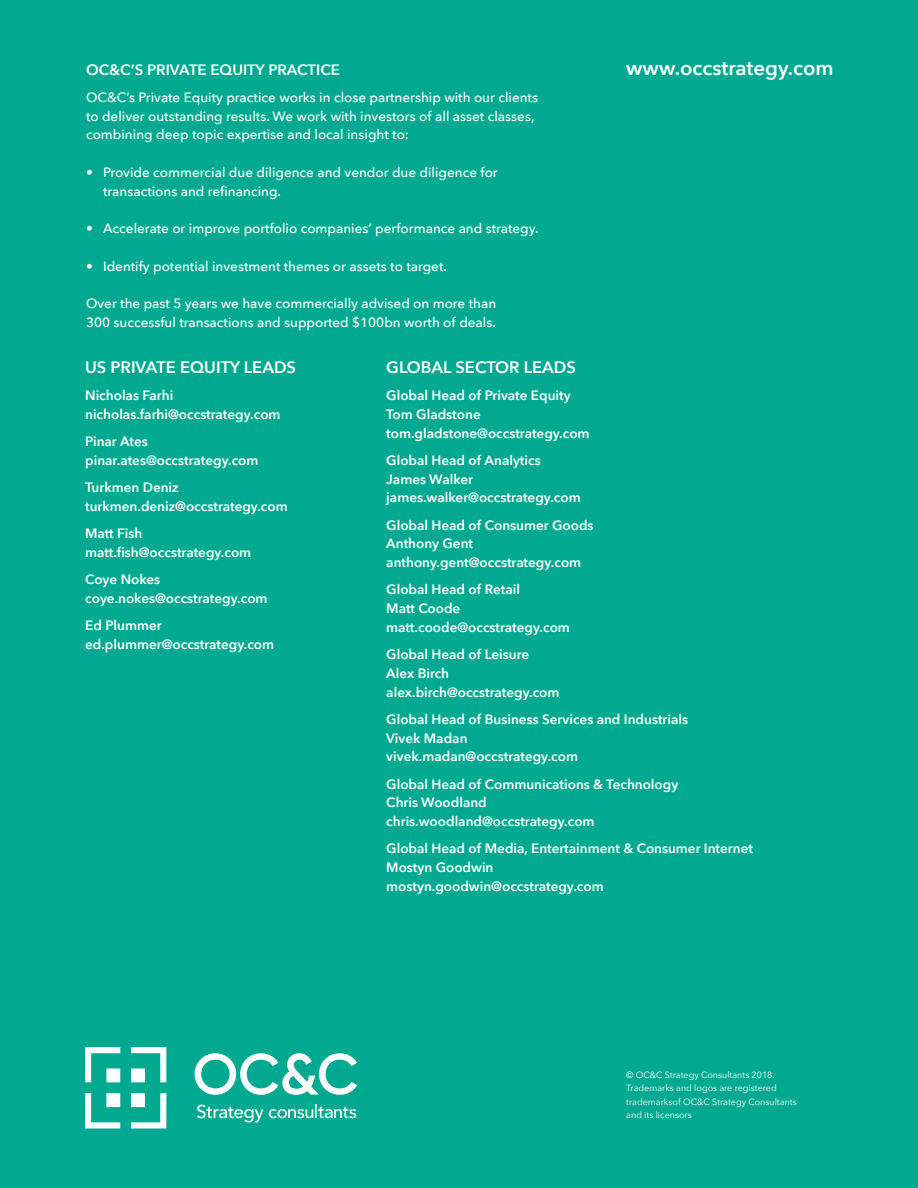
<style>
.page{position:relative;width:918px;height:1188px;background:#00a990}
.page>*{position:absolute;margin:0;border:0;box-sizing:border-box;transform-origin:0 0}
.Body_copy{font:600 20.4px "Avenir Next";color:#fff}
.Body_copy-2{font:600 16.5px "Avenir Next";color:#fff}
.B_Head{font:600 15px "Avenir Next";color:#fff}
.Body_copy-3{font:600 13.5px/18.8px "Avenir Next";color:#fff}
.Body_copy-4{font:500 13.5px/18.8px "Avenir Next";color:#fff}
.Body_copy-5{font:9px/13.5px "Avenir Next";color:#fff}
</style>
<div class="page">
<svg style="left:85px;top:1047px;width:272px;height:81px"></svg>
<p class="B_Head" style="left:86px;top:56px;width:255px">OC&amp;C’S PRIVATE EQUITY PRACTICE</p>
<p class="Body_copy-4" style="left:86px;top:87px;width:454px">OC&amp;C’s Private Equity practice works in close partnership with our clients to deliver outstanding results. We work with investors of all asset classes, combining deep topic expertise and local insight to:</p>
<p class="Body_copy-4" style="left:103px;top:162px;width:396px;text-indent:-17px">• Provide commercial due diligence and vendor due diligence for transactions and refinancing.</p>
<p class="Body_copy-4" style="left:86px;top:218px;width:454px">• Accelerate or improve portfolio companies’ performance and strategy.</p>
<p class="Body_copy-4" style="left:86px;top:256px;width:362px">• Identify potential investment themes or assets to target.</p>
<p class="Body_copy-4" style="left:86px;top:293px;width:412px">Over the past 5 years we have commercially advised on more than<br>300 successful transactions and supported $100bn worth of deals.</p>
<p class="Body_copy" style="left:626px;top:50px;width:209px">www.occstrategy.com</p>
<p class="Body_copy-2" style="left:85px;top:353px;width:212px">US PRIVATE EQUITY LEADS</p>
<p class="Body_copy-3" style="left:85px;top:386px;width:197px">Nicholas Farhi nicholas.farhi@occstrategy.com</p>
<p class="Body_copy-3" style="left:85px;top:432px;width:175px">Pinar Ates pinar.ates@occstrategy.com</p>
<p class="Body_copy-3" style="left:85px;top:478px;width:204px">Turkmen Deniz turkmen.deniz@occstrategy.com</p>
<p class="Body_copy-3" style="left:85px;top:524px;width:168px">Matt Fish matt.fish@occstrategy.com</p>
<p class="Body_copy-3" style="left:85px;top:570px;width:184px">Coye Nokes coye.nokes@occstrategy.com</p>
<p class="Body_copy-3" style="left:85px;top:616px;width:191px">Ed Plummer ed.plummer@occstrategy.com</p>
<p class="Body_copy-2" style="left:386px;top:353px;width:191px">GLOBAL SECTOR LEADS</p>
<p class="Body_copy-3" style="left:386px;top:386px;width:205px">Global Head of Private Equity<br>Tom Gladstone tom.gladstone@occstrategy.com</p>
<p class="Body_copy-3" style="left:386px;top:450px;width:196px">Global Head of Analytics<br>James Walker james.walker@occstrategy.com</p>
<p class="Body_copy-3" style="left:386px;top:515px;width:209px">Global Head of Consumer Goods<br>Anthony Gent anthony.gent@occstrategy.com</p>
<p class="Body_copy-3" style="left:386px;top:580px;width:185px">Global Head of Retail<br>Matt Coode matt.coode@occstrategy.com</p>
<p class="Body_copy-3" style="left:386px;top:645px;width:175px">Global Head of Leisure<br>Alex Birch alex.birch@occstrategy.com</p>
<p class="Body_copy-3" style="left:386px;top:709px;width:303px">Global Head of Business Services and Industrials<br>Vivek Madan<br>vivek.madan@occstrategy.com</p>
<p class="Body_copy-3" style="left:386px;top:774px;width:294px">Global Head of Communications &amp; Technology<br>Chris Woodland chris.woodland@occstrategy.com</p>
<p class="Body_copy-3" style="left:386px;top:839px;width:368px">Global Head of Media, Entertainment &amp; Consumer Internet<br>Mostyn Goodwin<br>mostyn.goodwin@occstrategy.com</p>
<p class="Body_copy-5" style="left:626px;top:1067px;width:150px">© OC&amp;C Strategy Consultants 2018.</p>
<p class="Body_copy-5" style="left:626px;top:1081px;width:172px">Trademarks and logos are registered trademarksof OC&amp;C Strategy Consultants and its licensors</p>
</div>
